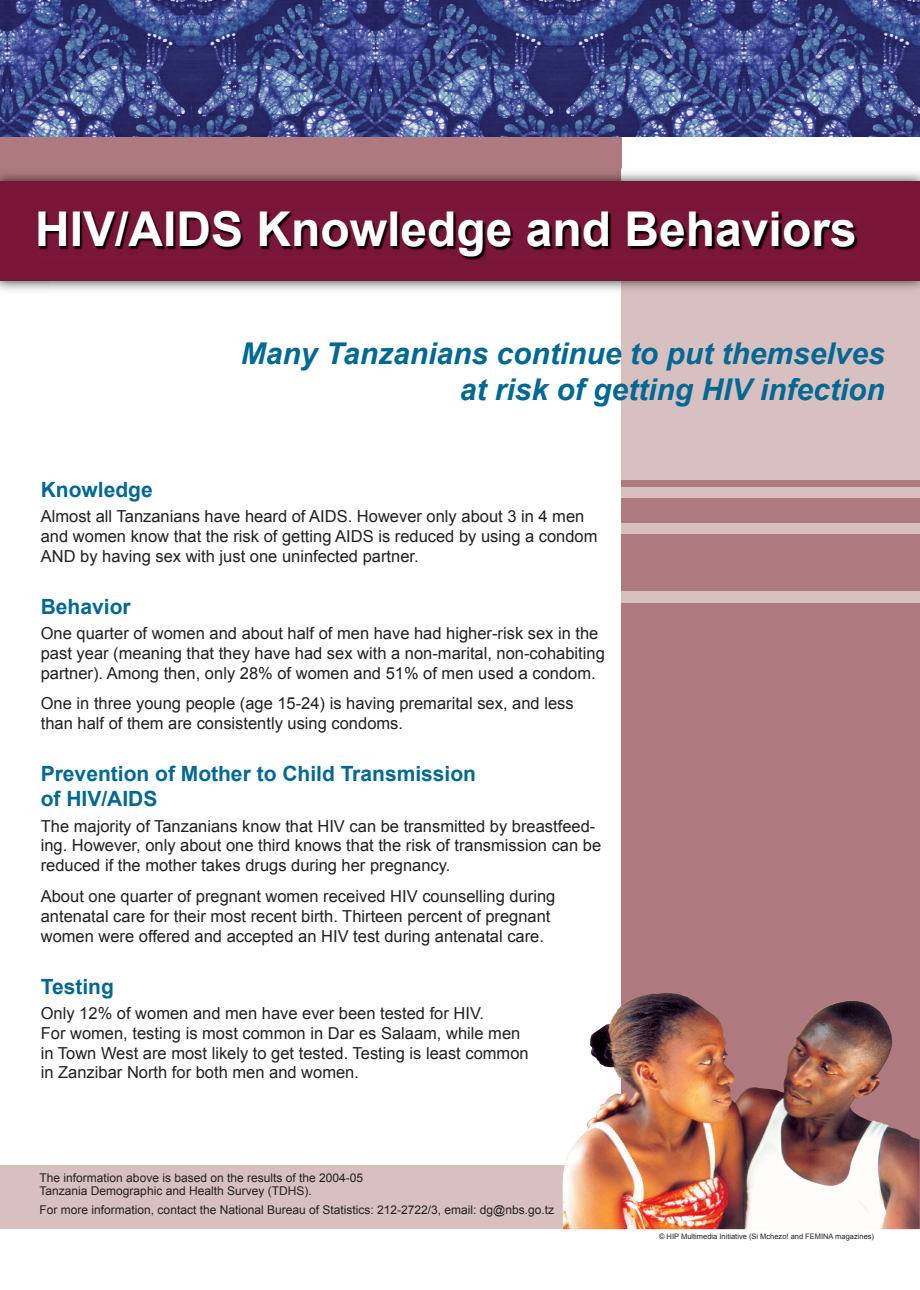
<style>
.page{position:relative;width:920px;height:1290px;background:#fff}
.page>*{position:absolute;margin:0;border:0;box-sizing:border-box;transform-origin:0 0}
.t1{font:700 48px "Arial";color:#fff}
.t2{font:italic 700 30px/36px "Arial";color:#006893;text-align:right}
.t3{font:700 21px/25.2px "Arial";color:#006893}
.t4{font:16.5px/19.8px "Arial";color:#231f20}
.t5{font:12px/13.5px "Arial";color:#231f20}
.t6{font:7.5px "Arial";color:#231f20}
</style>
<div class="page">
<div style="left:0;top:1165px;width:667px;height:63px;background:#d9c0c0"></div>
<div style="left:621px;top:231px;width:299px;height:625px;background:#d9c0c0"></div>
<div style="left:621px;top:604px;width:299px;height:625px;background:#ae7a7f"></div>
<div style="left:621px;top:535px;width:299px;height:56px;background:#ae7a7f"></div>
<div style="left:621px;top:480px;width:299px;height:7px;background:#ae7a7f"></div>
<div style="left:621px;top:498px;width:299px;height:25px;background:#ae7a7f"></div>
<svg style="left:0;top:0;width:621px;height:247px;background:#a7757a"></svg>
<img style="left:0;top:280px;width:51px;height:11px">
<img style="left:51px;top:280px;width:570px;height:11px">
<img style="left:621px;top:280px;width:299px;height:10px">
<div style="left:0;top:181px;width:920px;height:99px;background:#791638"></div>
<img style="left:39px;top:212px;width:819px;height:48px">
<img style="left:0;top:0;width:920px;height:137px">
<img style="left:563px;top:993px;width:356px;height:236px">
<h1 class="t1" style="left:35px;top:203px;width:823px">HIV/AIDS Knowledge and Behaviors</h1>
<h2 class="t2" style="left:241px;top:335px;width:646px">Many Tanzanians continue to put themselves at risk of getting HIV infection</h2>
<p class="t3" style="left:41px;top:477px;width:114px">Knowledge</p>
<p class="t4" style="left:41px;top:506px;width:558px">Almost all Tanzanians have heard of AIDS. However only about 3 in 4 men and women know that the risk of getting AIDS is reduced by using a condom<br>AND by having sex with just one uninfected partner.</p>
<p class="t3" style="left:41px;top:594px;width:91px">Behavior</p>
<p class="t4" style="left:41px;top:623px;width:566px">One quarter of women and about half of men have had higher-risk sex in the past year (meaning that they have had sex with a non-marital, non-cohabiting partner). Among then, only 28% of women and 51% of men used a condom.</p>
<p class="t4" style="left:41px;top:693px;width:534px">One in three young people (age 15-24) is having premarital sex, and less than half of them are consistently using condoms.</p>
<p class="t3" style="left:41px;top:761px;width:437px">Prevention of Mother to Child Transmission of HIV/AIDS</p>
<p class="t4" style="left:41px;top:816px;width:562px">The majority of Tanzanians know that HIV can be transmitted by breastfeed&shy;ing. However, only about one third knows that the risk of transmission can be reduced if the mother takes drugs during her pregnancy.</p>
<p class="t4" style="left:41px;top:886px;width:516px">About one quarter of pregnant women received HIV counselling during antenatal care for their most recent birth. Thirteen percent of pregnant women were offered and accepted an HIV test during antenatal care.</p>
<p class="t3" style="left:41px;top:974px;width:75px">Testing</p>
<p class="t4" style="left:41px;top:1003px;width:489px">Only 12% of women and men have ever been tested for HIV.<br>For women, testing is most common in Dar es Salaam, while men in Town West are most likely to get tested. Testing is least common in Zanzibar North for both men and women.</p>
<p class="t5" style="left:40px;top:1171px;width:325px">The information above is based on the results of the 2004-05<br>Tanzania Demographic and Health Survey (TDHS).</p>
<p class="t5" style="left:40px;top:1203px;width:516px">For more information, contact the National Bureau of Statistics: 212-2722/3, email: dg@nbs.go.tz</p>
<p class="t6" style="left:659px;top:1232px;width:217px">© HIP Multimedia Initiative (Si Mchezo! and FEMINA magazines)</p>
</div>
